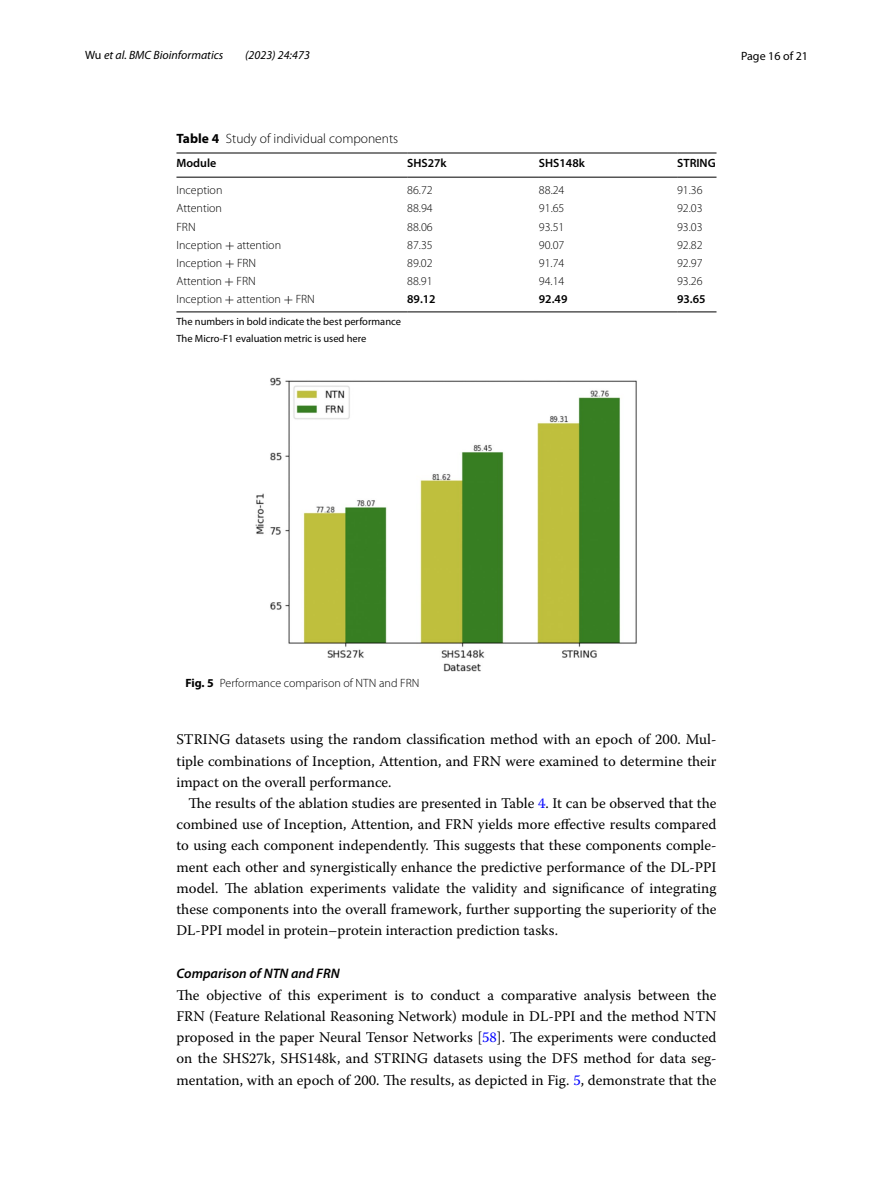
<style>
.page{position:relative;width:893px;height:1187px;background:#fff}
.page>*{position:absolute;margin:0;border:0;box-sizing:border-box;transform-origin:0 0}
.t1{font:14.7px/21.3px "Warnock Pro";color:#000;text-align:justify}
.t2{font:italic 600 13.8px "Myriad Pro";color:#000}
.t3{font:300 13.5px "Myriad Pro";color:#000}
.t4{font:300 12px "Myriad Pro";color:#000}
.t5{font:600 12px "Myriad Pro";color:#000}
.t6{font:italic 12px "Myriad Pro";color:#000}
.t7{font:12px "Myriad Pro";color:#000}
.t8{font:10.5px/17px "Myriad Pro";color:#000}
.s1{font-style:normal}
.s2{font-weight:700}
.s3{font-family:"MTSY";font-weight:400}
.s4{color:#00f}
</style>
<div class="page">
<hr style="left:176px;top:153px;width:231px;height:1px;background:#000">
<hr style="left:176px;top:177px;width:231px;height:1px;background:#000">
<hr style="left:407px;top:153px;width:132px;height:1px;background:#000">
<hr style="left:407px;top:177px;width:132px;height:1px;background:#000">
<hr style="left:539px;top:153px;width:138px;height:1px;background:#000">
<hr style="left:539px;top:177px;width:138px;height:1px;background:#000">
<hr style="left:677px;top:153px;width:39px;height:1px;background:#000">
<hr style="left:677px;top:177px;width:39px;height:1px;background:#000">
<hr style="left:176px;top:311px;width:231px;height:1px;background:#000">
<hr style="left:407px;top:311px;width:132px;height:1px;background:#000">
<hr style="left:539px;top:311px;width:138px;height:1px;background:#000">
<hr style="left:677px;top:311px;width:39px;height:1px;background:#000">
<img style="left:255px;top:377px;width:382px;height:294px">
<p class="t6" style="left:85px;top:48px;width:140px"><span class="s1">Wu</span> et al. BMC Bioinformatics</p>
<p class="t6" style="left:245px;top:48px;width:66px">(2023) 24:473</p>
<p class="t7" style="left:741px;top:48px;width:68px">Page 16 of 21</p>
<p class="t3" style="left:176px;top:131px;width:223px"><span class="s2">Table 4</span> Study of individual components</p>
<p class="t5" style="left:176px;top:156px;width:41px">Module</p>
<p class="t5" style="left:407px;top:156px;width:41px">SHS27k</p>
<p class="t5" style="left:539px;top:156px;width:47px">SHS148k</p>
<p class="t5" style="left:677px;top:156px;width:40px">STRING</p>
<p class="t4" style="left:176px;top:184px;width:47px">Inception</p>
<p class="t4" style="left:407px;top:184px;width:27px">86.72</p>
<p class="t4" style="left:539px;top:184px;width:27px">88.24</p>
<p class="t4" style="left:677px;top:184px;width:27px">91.36</p>
<p class="t4" style="left:176px;top:202px;width:47px">Attention</p>
<p class="t4" style="left:407px;top:202px;width:27px">88.94</p>
<p class="t4" style="left:539px;top:202px;width:27px">91.65</p>
<p class="t4" style="left:677px;top:202px;width:27px">92.03</p>
<p class="t4" style="left:176px;top:220px;width:21px">FRN</p>
<p class="t4" style="left:407px;top:220px;width:27px">88.06</p>
<p class="t4" style="left:539px;top:220px;width:27px">93.51</p>
<p class="t4" style="left:677px;top:220px;width:27px">93.03</p>
<p class="t4" style="left:176px;top:238px;width:106px">Inception <span class="s3">+</span> attention</p>
<p class="t4" style="left:407px;top:238px;width:27px">87.35</p>
<p class="t4" style="left:539px;top:238px;width:27px">90.07</p>
<p class="t4" style="left:677px;top:238px;width:27px">92.82</p>
<p class="t4" style="left:176px;top:256px;width:81px">Inception <span class="s3">+</span> FRN</p>
<p class="t4" style="left:407px;top:256px;width:27px">89.02</p>
<p class="t4" style="left:539px;top:256px;width:27px">91.74</p>
<p class="t4" style="left:677px;top:256px;width:27px">92.97</p>
<p class="t4" style="left:176px;top:274px;width:81px">Attention <span class="s3">+</span> FRN</p>
<p class="t4" style="left:407px;top:274px;width:27px">88.91</p>
<p class="t4" style="left:539px;top:274px;width:27px">94.14</p>
<p class="t4" style="left:677px;top:274px;width:27px">93.26</p>
<p class="t4" style="left:176px;top:293px;width:140px">Inception <span class="s3">+</span> attention <span class="s3">+</span> FRN</p>
<p class="t5" style="left:407px;top:292px;width:30px">89.12</p>
<p class="t5" style="left:539px;top:292px;width:30px">92.49</p>
<p class="t5" style="left:677px;top:292px;width:30px">93.65</p>
<p class="t8" style="left:176px;top:313px;width:226px">The numbers in bold indicate the best performance<br>The Micro-F1 evaluation metric is used here</p>
<p class="t4" style="left:185px;top:676px;width:235px"><span class="s2">Fig. 5</span> Performance comparison of NTN and FRN</p>
<p class="t1" style="left:176px;top:728px;width:542px">STRING datasets using the random classification method with an epoch of 200. Mul&shy;tiple combinations of Inception, Attention, and FRN were examined to determine their impact on the overall performance.</p>
<p class="t1" style="left:176px;top:792px;width:542px;text-indent:12px">The results of the ablation studies are presented in Table <span class="s4">4</span>. It can be observed that the combined use of Inception, Attention, and FRN yields more effective results compared to using each component independently. This suggests that these components comple&shy;ment each other and synergistically enhance the predictive performance of the DL-PPI model. The ablation experiments validate the validity and significance of integrating these components into the overall framework, further supporting the superiority of the DL-PPI model in protein–protein interaction prediction tasks.</p>
<p class="t2" style="left:176px;top:964px;width:165px">Comparison of NTN and FRN</p>
<p class="t1" style="left:176px;top:983px;width:542px">The objective of this experiment is to conduct a comparative analysis between the FRN (Feature Relational Reasoning Network) module in DL-PPI and the method NTN proposed in the paper Neural Tensor Networks [<span class="s4">58</span>]. The experiments were conducted on the SHS27k, SHS148k, and STRING datasets using the DFS method for data seg&shy;mentation, with an epoch of 200. The results, as depicted in Fig. <span class="s4">5</span>, demonstrate that the</p>
</div>
